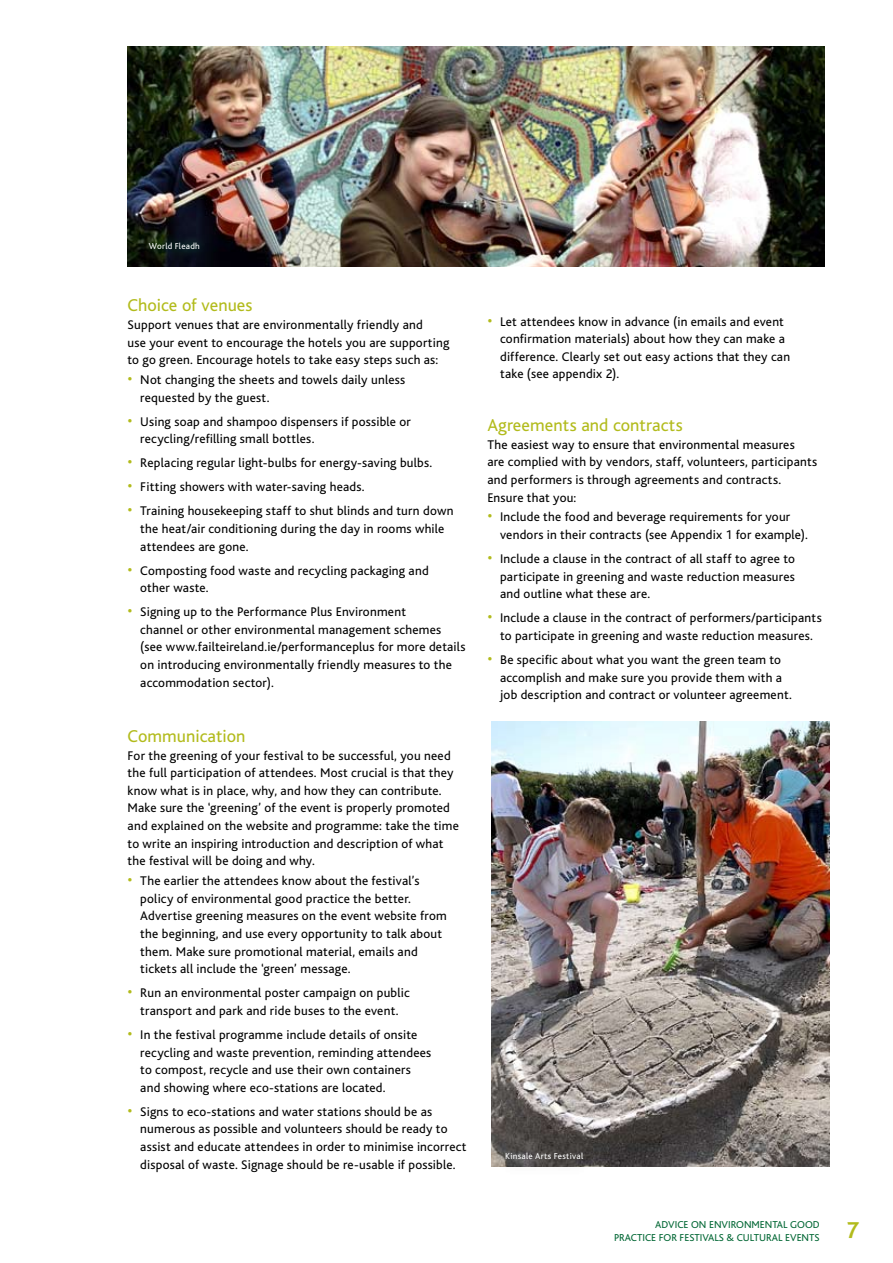
<style>
.page{position:relative;width:893px;height:1263px;background:#fff}
.page>*{position:absolute;margin:0;border:0;box-sizing:border-box;transform-origin:0 0}
.t1{font:18px "Bliss";letter-spacing:.005em;color:#b2bb1c}
.t2{font:13.2px/17.7px "Bliss";letter-spacing:.015em;color:#000}
.t3{font:10.5px/12.6px "Bliss";color:#063;text-align:right}
.t4{font:9px "Bliss";letter-spacing:.025em;color:#fff}
.s1{font-size:16.5px;color:#b2bb1c}
</style>
<div class="page">
<img style="left:491px;top:721px;width:338px;height:446px">
<div style="left:488px;top:1132px;width:112px;height:47px;background:#000;opacity:.75"></div>
<img style="left:128px;top:47px;width:697px;height:219px">
<svg style="left:139px;top:233px;width:70px;height:27px;background:#0d1715"></svg>
<p class="t4" style="left:149px;top:242px;width:53px">World Fleadh</p>
<p class="t1" style="left:128px;top:296px;width:127px">Choice of venues</p>
<p class="t2" style="left:128px;top:316px;width:323px">Support venues that are environmentally friendly and<br>use your event to encourage the hotels you are supporting to go green. Encourage hotels to take easy steps such as:</p>
<p class="t2" style="left:140px;top:371px;width:266px;text-indent:-13px"><span class="s1">•</span> N ot changing the sheets and towels daily unless requested by the guest.</p>
<p class="t2" style="left:140px;top:413px;width:272px;text-indent:-13px"><span class="s1">•</span> Using soap and shampoo dispensers if possible or recycling/refilling small bottles.</p>
<p class="t2" style="left:128px;top:454px;width:306px"><span class="s1">•</span> Replacing regular light-bulbs for energy-saving bulbs.</p>
<p class="t2" style="left:128px;top:478px;width:238px"><span class="s1">•</span> Fitting showers with water-saving heads.</p>
<p class="t2" style="left:140px;top:502px;width:315px;text-indent:-13px"><span class="s1">•</span> Training housekeeping staff to shut blinds and turn down the heat/air conditioning during the day in rooms while attendees are gone.</p>
<p class="t2" style="left:140px;top:562px;width:290px;text-indent:-13px"><span class="s1">•</span> Composting food waste and recycling packaging and other waste.</p>
<p class="t2" style="left:140px;top:603px;width:327px;text-indent:-13px"><span class="s1">•</span> Signing up to the Performance Plus Environment<br>channel or other environmental management schemes (see www.failteireland.ie/performanceplus for more details on introducing environmentally friendly measures to the accommodation sector).</p>
<p class="t1" style="left:128px;top:727px;width:119px">Communication</p>
<p class="t2" style="left:128px;top:747px;width:333px">For the greening of your festival to be successful, you need the full participation of attendees. Most crucial is that they know what is in place, why, and how they can contribute.<br>Make sure the ‘greening’ of the event is properly promoted and explained on the website and programme: take the time to write an inspiring introduction and description of what the festival will be doing and why.</p>
<p class="t2" style="left:140px;top:872px;width:308px;text-indent:-13px"><span class="s1">•</span> The earlier the attendees know about the festival’s policy of environmental good practice the better.<br>Advertise greening measures on the event website from the beginning, and use every opportunity to talk about them. Make sure promotional material, emails and tickets all include the ‘green’ message.</p>
<p class="t2" style="left:128px;top:984px;width:284px;text-align:center"><span class="s1">•</span> Run an environmental poster campaign on public transport and park and ride buses to the event.</p>
<p class="t2" style="left:140px;top:1026px;width:293px;text-indent:-13px"><span class="s1">•</span> In the festival programme include details of onsite recycling and waste prevention, reminding attendees to compost, recycle and use their own containers and showing where eco-stations are located.</p>
<p class="t2" style="left:140px;top:1103px;width:328px;text-indent:-13px"><span class="s1">•</span> Signs to eco-stations and water stations should be as numerous as possible and volunteers should be ready to assist and educate attendees in order to minimise incorrect disposal of waste. Signage should be re-usable if possible.</p>
<p class="t2" style="left:500px;top:313px;width:292px;text-indent:-13px"><span class="s1">•</span> Let attendees know in advance (in emails and event confirmation materials) about how they can make a difference. Clearly set out easy actions that they can take (see appendix 2).</p>
<p class="t1" style="left:487px;top:416px;width:197px">Agreements and contracts</p>
<p class="t2" style="left:487px;top:436px;width:331px">The easiest way to ensure that environmental measures<br>are complied with by vendors, staff, volunteers, participants and performers is through agreements and contracts.<br>Ensure that you:</p>
<p class="t2" style="left:500px;top:508px;width:309px;text-indent:-13px"><span class="s1">•</span> Include the food and beverage requirements for your vendors in their contracts (see Appendix 1 for example).</p>
<p class="t2" style="left:500px;top:550px;width:296px;text-align:justify;text-indent:-13px"><span class="s1">•</span> Include a clause in the contract of all staff to agree to participate in greening and waste reduction measures and outline what these are.</p>
<p class="t2" style="left:487px;top:609px;width:336px;text-align:center"><span class="s1">•</span> Include a clause in the contract of performers/participants to participate in greening and waste reduction measures.</p>
<p class="t2" style="left:500px;top:651px;width:293px;text-indent:-13px"><span class="s1">•</span> Be specific about what you want the green team to accomplish and make sure you provide them with a job description and contract or volunteer agreement.</p>
<p class="t4" style="left:505px;top:1151px;width:79px">Kinsale Arts Festival</p>
<p class="t3" style="left:614px;top:1218px;width:207px">Advice on envi ronm ental good practice for Festivals &amp; Cultural Events</p>
</div>
